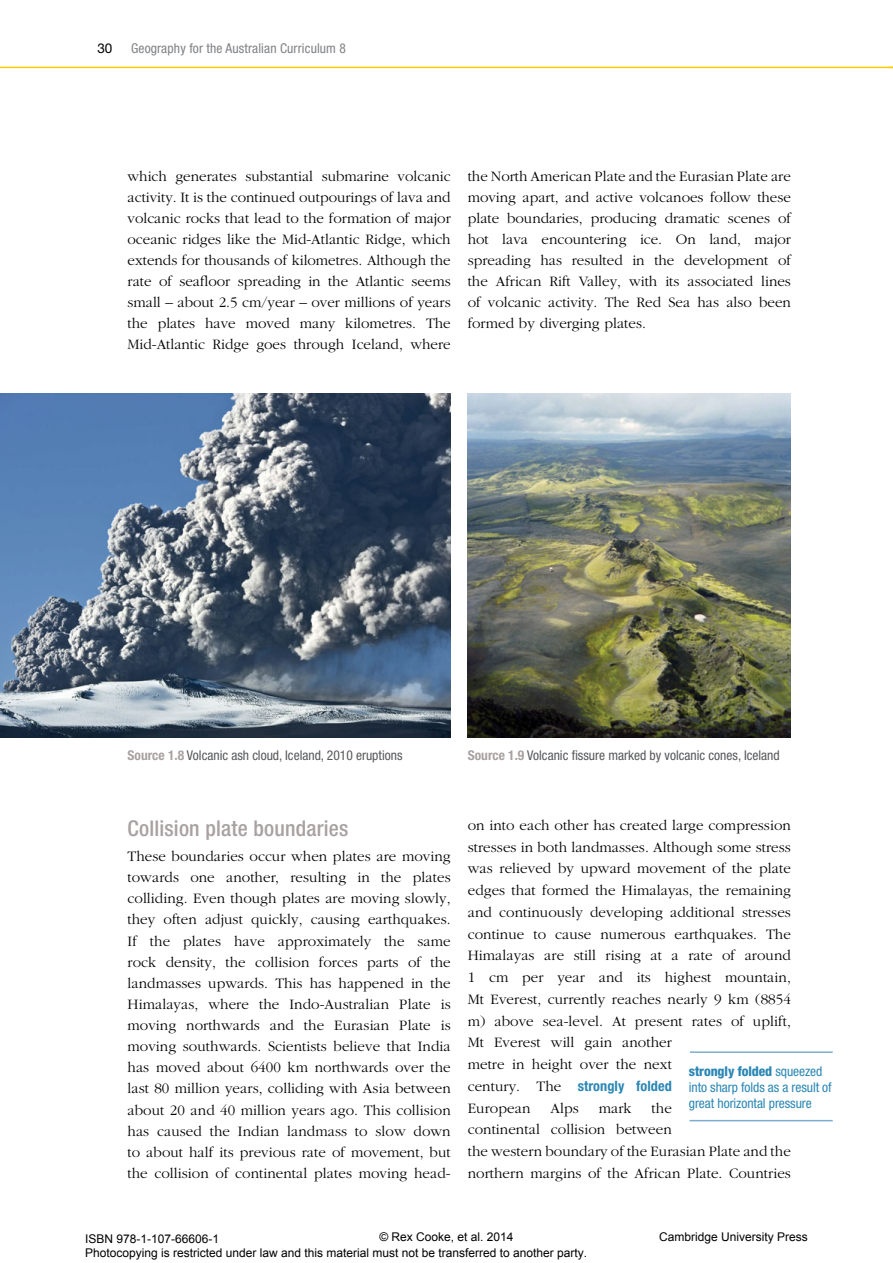
<style>
.page{position:relative;width:893px;height:1263px;background:#fff}
.page>*{position:absolute;margin:0;border:0;box-sizing:border-box;transform-origin:0 0}
.t1{font:500 condensed 21.75px "Helvetica Neue";letter-spacing:.01em;color:#a9a1a1}
.t2{font:300 15px/21px "Garamond";letter-spacing:.005em;color:#000;text-align:justify}
.t3{font:700 condensed 14.25px "Helvetica Neue";letter-spacing:.005em;color:#2b87b4}
.t4{font:condensed 13.5px "Helvetica Neue";color:#58595b}
.t5{font:condensed 13.5px/15.8px "Helvetica Neue";letter-spacing:-.005em;color:#2b87b4}
.t6{font:condensed 13.5px "Helvetica Neue";letter-spacing:.01em;color:#808285}
.t7{font:13.5px "Helvetica Neue";color:#000}
.t8{font:12px/14.4px "Arial";color:#000}
.s1{font-weight:700;color:#a9a1a1}
.s2{font-family:"Garamond";font-weight:300;font-stretch:normal;font-size:15px;color:#000}
.s3{font-weight:800}
</style>
<div class="page">
<hr style="left:0;top:67px;width:893px;height:1px;background:#ffcb05">
<hr style="left:690px;top:1051px;width:143px;height:2px;background:#7dacce">
<hr style="left:689px;top:1120px;width:144px;height:1px;background:#7dacce">
<img style="left:0;top:393px;width:451px;height:345px">
<img style="left:468px;top:393px;width:323px;height:345px">
<p class="t7" style="left:97px;top:40px;width:17px">30</p>
<p class="t6" style="left:131px;top:41px;width:216px">Geography for the Australian Curriculum 8</p>
<p class="t2" style="left:128px;top:166px;width:325px">which generates substantial submarine volcanic activity. It is the continued outpourings of lava and volcanic rocks that lead to the formation of major oceanic ridges like the Mid-Atlantic Ridge, which extends for thousands of kilometres. Although the rate of seafloor spreading in the Atlantic seems small – about 2.5 cm/year – over millions of years the plates have moved many kilometres. The Mid-Atlantic Ridge goes through Iceland, where</p>
<p class="t2" style="left:468px;top:166px;width:325px">the North American Plate and the Eurasian Plate are moving apart, and active volcanoes follow these plate boundaries, producing dramatic scenes of hot lava encountering ice. On land, major spreading has resulted in the development of the African Rift Valley, with its associated lines of volcanic activity. The Red Sea has also been formed by diverging plates.</p>
<p class="t4" style="left:128px;top:747px;width:276px"><span class="s1">Source 1.8</span> Volcanic ash cloud, Iceland, 2010 eruptions</p>
<p class="t4" style="left:468px;top:747px;width:313px"><span class="s1">Source 1.9</span> Volcanic fissure marked by volcanic cones, Iceland</p>
<h1 class="t1" style="left:128px;top:815px;width:222px">Collision plate boundaries</h1>
<p class="t2" style="left:128px;top:846px;width:325px">These boundaries occur when plates are moving towards one another, resulting in the plates colliding. Even though plates are moving slowly, they often adjust quickly, causing earthquakes.<br>If the plates have approximately the same rock density, the collision forces parts of the landmasses upwards. This has happened in the Himalayas, where the Indo-Australian Plate is moving northwards and the Eurasian Plate is moving southwards. Scientists believe that India has moved about 6400 km northwards over the last 80 million years, colliding with Asia between about 20 and 40 million years ago. This collision has caused the Indian landmass to slow down to about half its previous rate of movement, but the collision of continental plates moving head-</p>
<p class="t2" style="left:468px;top:814px;width:325px;line-height:21.8px;text-align:left">on into each other has created large compression stresses in both landmasses. Although some stress was relieved by upward movement of the plate edges that formed the Himalayas, the remaining and continuously developing additional stresses continue to cause numerous earthquakes. The Himalayas are still rising at a rate of around 1 cm per year and its highest mountain, Mt Everest, currently reaches nearly 9 km (8854 m) above sea-level. At present rates of uplift, Mt Everest will gain another<br>metre in height over the next</p>
<p class="t3" style="left:468px;top:1077px;width:206px"><span class="s2">century. The</span> strongly folded</p>
<p class="t2" style="left:468px;top:1098px;width:64px">European</p>
<p class="t2" style="left:550px;top:1098px;width:30px">Alps</p>
<p class="t2" style="left:599px;top:1098px;width:34px">mark</p>
<p class="t5" style="left:689px;top:1063px;width:144px"><span class="s3">strongly folded</span> squeezed into sharp folds as a result of great horizontal pressure</p>
<p class="t2" style="left:468px;top:1097px;width:325px;line-height:21.8px;text-align:left;text-indent:184px">the<br>continental collision between<br>the western boundary of the Eurasian Plate and the northern margins of the African Plate. Countries</p>
<p class="t8" style="left:379px;top:1230px;width:136px">© Rex Cooke, et al. 2014</p>
<p class="t8" style="left:659px;top:1230px;width:150px">Cambridge University Press</p>
<p class="t8" style="left:85px;top:1231px;width:504px">ISBN 978-1-107-66606-1<br>Photocopying is restricted under law and this material must not be transferred to another party.</p>
</div>
